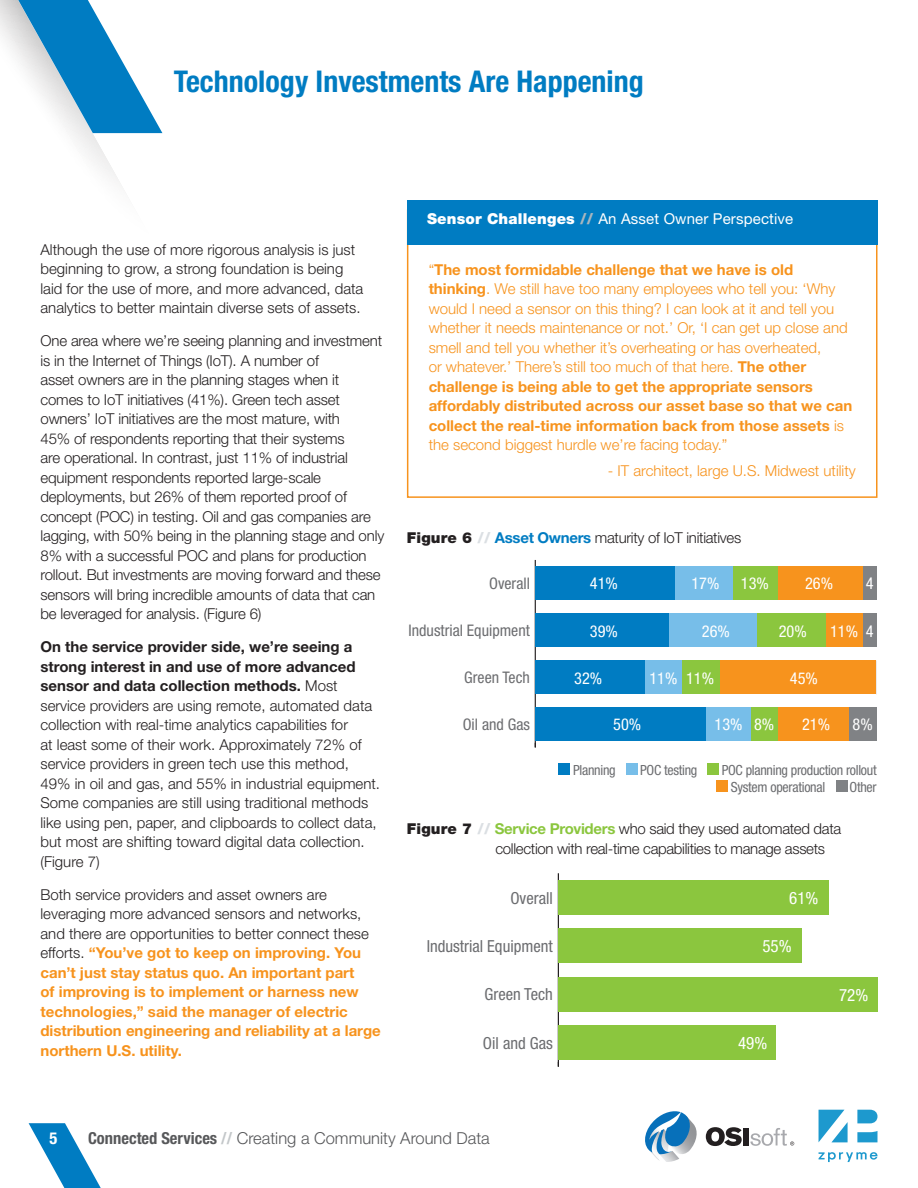
<style>
.page{position:relative;width:918px;height:1188px;background:#fff}
.page>*{position:absolute;margin:0;border:0;box-sizing:border-box;transform-origin:0 0}
.t1{font:700 condensed 30px "Helvetica Neue LT Std";color:#007cc2}
.t2{font:condensed 17.1px "Helvetica Neue LT Std";color:#fff}
.t3{font:condensed 16.65px "Helvetica Neue LT Std";color:#6c6d70}
.t4{font:300 16.5px "Helvetica Neue LT Std";color:#57585a}
.t5{font:700 condensed 16.5px "Helvetica Neue LT Std";color:#fff}
.t6{font:condensed 16.35px "Helvetica Neue LT Std";color:#fff}
.t7{font:condensed 16.05px "Helvetica Neue LT Std";color:#6c6d70}
.t8{font:300 15px/19.5px "Helvetica Neue LT Std";letter-spacing:-.01em;color:#231f20}
.t9{font:300 15px/19.5px "Helvetica Neue LT Std";color:#f7931d}
.t10{font:700 15px/19.5px "Helvetica Neue LT Std";color:#f7931d}
.t11{font:15px "Helvetica Neue LT Std";letter-spacing:.01em;color:#fff}
.t12{font:condensed 13.95px/16.8px "Helvetica Neue LT Std";letter-spacing:-.02em;color:#6c6d70}
.s1{font-weight:700}
.s2{font-weight:300;color:#231f20}
.s3{font-weight:900}
.s4{font-weight:900;color:#a9b6be}
.s5{font-weight:900;color:#dbdfe3}
.s6{font-weight:700;color:#007cc2}
.s7{font-weight:700;color:#8bc63e}
.s8{font-weight:700;font-stretch:condensed}
.s9{font-weight:700;font-stretch:condensed;color:#c3c7c9}
</style>
<div class="page">
<svg style="left:29px;top:1123px;width:72px;height:65px"></svg>
<svg style="left:819px;top:1152px;width:59px;height:10px"></svg>
<svg style="left:857px;top:1110px;width:20px;height:13px"></svg>
<svg style="left:819px;top:1110px;width:29px;height:32px"></svg>
<svg style="left:857px;top:1131px;width:20px;height:11px"></svg>
<svg style="left:645px;top:1111px;width:52px;height:51px"></svg>
<svg style="left:706px;top:1127px;width:36px;height:19px"></svg>
<div style="left:743px;top:1128px;width:6px;height:17px;background:#231f20"></div>
<svg style="left:750px;top:1128px;width:44px;height:18px"></svg>
<svg style="left:0;top:0;width:162px;height:184px"></svg>
<div style="left:558px;top:764px;width:12px;height:11px;background:#007cc2"></div>
<div style="left:626px;top:764px;width:11px;height:11px;background:#77bee9"></div>
<div style="left:707px;top:764px;width:12px;height:11px;background:#8bc63e"></div>
<div style="left:716px;top:780px;width:12px;height:12px;background:#f7931d"></div>
<div style="left:836px;top:780px;width:12px;height:12px;background:#808285"></div>
<hr style="left:535px;top:560px;width:1px;height:187px;background:#231f20">
<div style="left:863px;top:567px;width:13px;height:33px;background:#808285"></div>
<div style="left:863px;top:613px;width:13px;height:34px;background:#808285"></div>
<div style="left:849px;top:707px;width:27px;height:34px;background:#808285"></div>
<div style="left:777px;top:567px;width:86px;height:33px;background:#f7931d"></div>
<div style="left:825px;top:613px;width:38px;height:34px;background:#f7931d"></div>
<div style="left:719px;top:660px;width:157px;height:34px;background:#f7931d"></div>
<div style="left:777px;top:707px;width:72px;height:34px;background:#f7931d"></div>
<div style="left:733px;top:567px;width:44px;height:33px;background:#8bc63e"></div>
<div style="left:757px;top:613px;width:68px;height:34px;background:#8bc63e"></div>
<div style="left:682px;top:660px;width:37px;height:34px;background:#8bc63e"></div>
<div style="left:750px;top:707px;width:27px;height:34px;background:#8bc63e"></div>
<div style="left:675px;top:567px;width:58px;height:33px;background:#77bee9"></div>
<div style="left:668px;top:613px;width:89px;height:34px;background:#77bee9"></div>
<div style="left:644px;top:660px;width:38px;height:34px;background:#77bee9"></div>
<div style="left:706px;top:707px;width:44px;height:34px;background:#77bee9"></div>
<div style="left:535px;top:567px;width:140px;height:33px;background:#007cc2"></div>
<div style="left:535px;top:613px;width:133px;height:34px;background:#007cc2"></div>
<div style="left:535px;top:660px;width:109px;height:34px;background:#007cc2"></div>
<div style="left:535px;top:707px;width:171px;height:34px;background:#007cc2"></div>
<hr style="left:558px;top:873px;width:1px;height:194px;background:#231f20">
<div style="left:558px;top:880px;width:271px;height:35px;background:#8bc63e"></div>
<div style="left:558px;top:928px;width:244px;height:35px;background:#8bc63e"></div>
<div style="left:558px;top:977px;width:320px;height:35px;background:#8bc63e"></div>
<div style="left:558px;top:1025px;width:218px;height:35px;background:#8bc63e"></div>
<div style="left:407px;top:209px;width:471px;height:289px;border:2px solid #f7931d"></div>
<div style="left:407px;top:200px;width:471px;height:45px;background:#007cc2"></div>
<h1 class="t1" style="left:174px;top:63px;width:471px">Technology Investments Are Happening</h1>
<p class="t8" style="left:40px;top:239px;width:324px">Although the use of more rigorous analysis is just beginning to grow, a strong foundation is being laid for the use of more, and more advanced, data analytics to better maintain diverse sets of assets.</p>
<p class="t8" style="left:40px;top:331px;width:345px">One area where we’re seeing planning and investment is in the Internet of Things (IoT). A number of<br>asset owners are in the planning stages when it comes to IoT initiatives (41%). Green tech asset owners’ IoT initiatives are the most mature, with<br>45% of respondents reporting that their systems<br>are operational. In contrast, just 11% of industrial equipment respondents reported large-scale deployments, but 26% of them reported proof of concept (POC) in testing. Oil and gas companies are lagging, with 50% being in the planning stage and only 8% with a successful POC and plans for production rollout. But investments are moving forward and these sensors will bring incredible amounts of data that can be leveraged for analysis. (Figure 6)</p>
<p class="t8" style="left:40px;top:637px;width:341px"><span class="s1">On the service provider side, we’re seeing a strong interest in and use of more advanced sensor and data collection methods.</span> Most service providers are using remote, automated data collection with real-time analytics capabilities for<br>at least some of their work. Approximately 72% of service providers in green tech use this method, 49% in oil and gas, and 55% in industrial equipment.<br>Some companies are still using traditional methods like using pen, paper, and clipboards to collect data, but most are shifting toward digital data collection. (Figure 7)</p>
<p class="t10" style="left:40px;top:884px;width:342px"><span class="s2">Both service providers and asset owners are leveraging more advanced sensors and networks, and there are opportunities to better connect these efforts.</span> “You’ve got to keep on improving. You can’t just stay status quo. An important part<br>of improving is to implement or harness new technologies,” said the manager of electric distribution engineering and reliability at a large northern U.S. utility.</p>
<p class="t11" style="left:427px;top:210px;width:368px"><span class="s3">Sensor Challenges</span> <span class="s4">//</span> An Asset Owner Perspective</p>
<p class="t9" style="left:429px;top:260px;width:425px">“<span class="s1">The most formidable challenge that we have is old thinking</span>. We still have too many employees who tell you: ‘Why would I need a sensor on this thing? I can look at it and tell you whether it needs maintenance or not.’ Or, ‘I can get up close and smell and tell you whether it’s overheating or has overheated,<br>or whatever.’ There’s still too much of that here. <span class="s1">The other challenge is being able to get the appropriate sensors affordably distributed across our asset base so that we can collect the real-time information back from those assets</span> is the second biggest hurdle we’re facing today.”</p>
<p class="t9" style="left:608px;top:461px;width:249px">- IT architect, large U.S. Midwest utility</p>
<p class="t8" style="left:407px;top:527px;width:336px"><span class="s3">Figure 6</span> <span class="s5">//</span> <span class="s6">Asset Owners</span> maturity of IoT initiatives</p>
<p class="t7" style="left:489px;top:574px;width:42px">Overall</p>
<p class="t6" style="left:590px;top:574px;width:30px">41%</p>
<p class="t6" style="left:590px;top:621px;width:30px">39%</p>
<p class="t6" style="left:574px;top:669px;width:30px">32%</p>
<p class="t6" style="left:613px;top:715px;width:30px">50%</p>
<p class="t6" style="left:715px;top:715px;width:61px">13% 8%</p>
<p class="t6" style="left:802px;top:715px;width:30px">21%</p>
<p class="t6" style="left:853px;top:715px;width:22px">8%</p>
<p class="t6" style="left:691px;top:574px;width:30px">17%</p>
<p class="t6" style="left:741px;top:574px;width:30px">13%</p>
<p class="t6" style="left:805px;top:574px;width:30px">26%</p>
<p class="t6" style="left:866px;top:574px;width:9px">4</p>
<p class="t7" style="left:409px;top:621px;width:123px">Industrial Equipment</p>
<p class="t6" style="left:702px;top:621px;width:30px">26%</p>
<p class="t6" style="left:779px;top:621px;width:30px">20%</p>
<p class="t6" style="left:830px;top:621px;width:45px">11% 4</p>
<p class="t7" style="left:464px;top:668px;width:67px">Green Tech</p>
<p class="t6" style="left:649px;top:669px;width:66px">11% 11%</p>
<p class="t6" style="left:790px;top:669px;width:30px">45%</p>
<p class="t7" style="left:463px;top:715px;width:69px">Oil and Gas</p>
<p class="t12" style="left:573px;top:761px;width:44px">Planning</p>
<p class="t12" style="left:640px;top:761px;width:59px">POC testing</p>
<p class="t12" style="left:731px;top:761px;width:147px;text-indent:-9px">POC planning production rollout<br>System operational</p>
<p class="t12" style="left:850px;top:778px;width:29px">Other</p>
<p class="t8" style="left:495px;top:819px;width:347px;text-indent:-88px"><span class="s3">Figure 7</span> <span class="s5">//</span> <span class="s7">Service Providers</span> who said they used automated data collection with real-time capabilities to manage assets</p>
<p class="t3" style="left:510px;top:888px;width:44px">Overall</p>
<p class="t2" style="left:789px;top:888px;width:31px">61%</p>
<p class="t2" style="left:762px;top:936px;width:31px">55%</p>
<p class="t3" style="left:427px;top:937px;width:128px">Industrial Equipment</p>
<p class="t3" style="left:485px;top:985px;width:70px">Green Tech</p>
<p class="t3" style="left:483px;top:1033px;width:71px">Oil and Gas</p>
<p class="t2" style="left:738px;top:1033px;width:31px">49%</p>
<p class="t2" style="left:839px;top:985px;width:31px">72%</p>
<p class="t5" style="left:50px;top:1128px;width:9px">5</p>
<p class="t4" style="left:88px;top:1128px;width:403px"><span class="s8">Connected Services</span> <span class="s9">//</span> Creating a Community Around Data</p>
</div>
